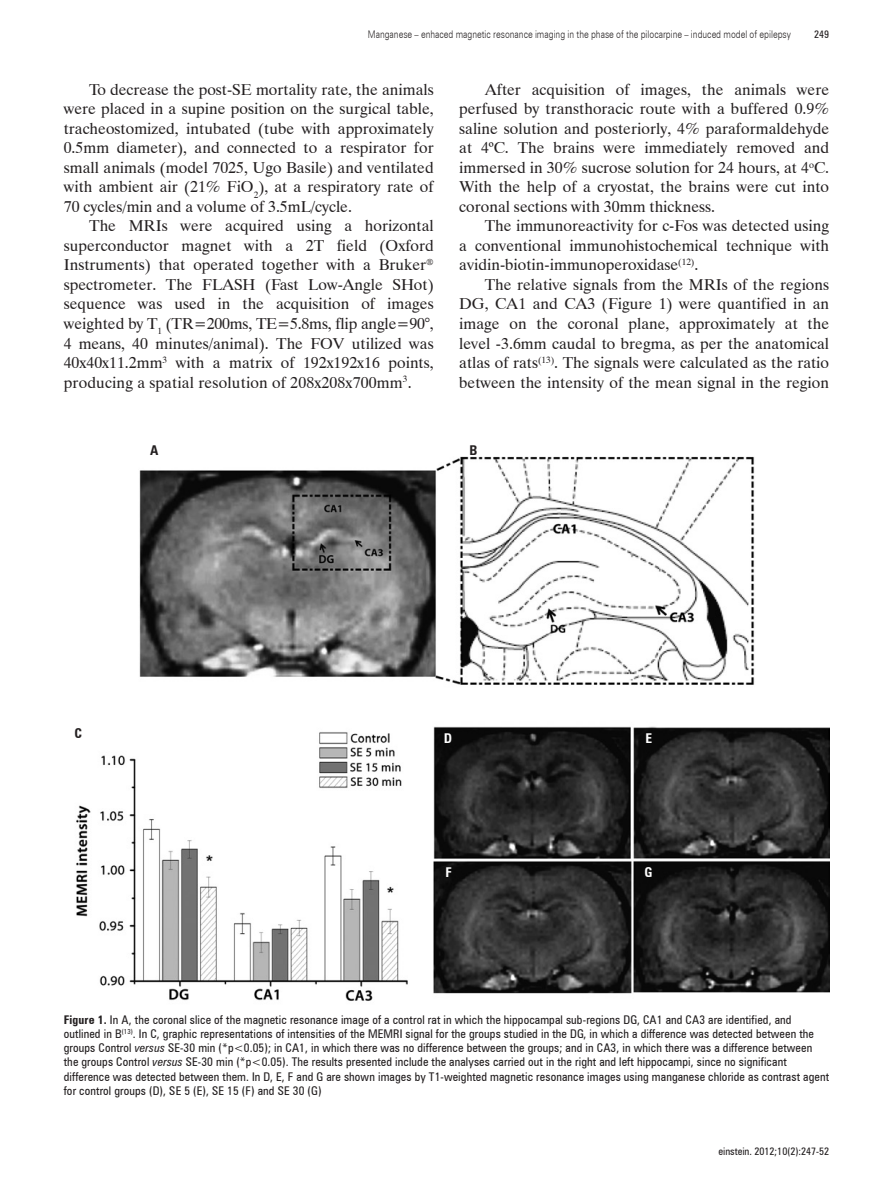
<style>
.page{position:relative;width:893px;height:1191px;background:#fff}
.page>*{position:absolute;margin:0;border:0;box-sizing:border-box;transform-origin:0 0}
.t1{font:15.75px/19.5px "Dutch 801 BT";color:#231f20;text-align:justify}
.t2{font:700 condensed 13.5px "Zurich BT";color:#fff}
.t3{font:700 condensed 13.5px "Zurich BT";color:#231f20}
.t4{font:condensed 12px/14.2px "Zurich BT";letter-spacing:.01em;color:#231f20}
.t5{font:300 10.5px "Zurich BT";color:#231f20;scale:.8 1}
.t6{font:condensed 10.5px "Zurich BT";color:#231f20}
.s1{font-family:"Times New Roman"}
.s2{font-weight:700}
.s3{font-style:italic}
</style>
<div class="page">
<img style="left:76px;top:456px;width:753px;height:545px">
<p class="t5" style="left:368px;top:28px;width:530px">Manganese – enhaced magnetic resonance imaging in the phase of the pilocarpine – induced model of epilepsy</p>
<p class="t6" style="left:814px;top:28px;width:17px">249</p>
<p class="t1" style="left:64px;top:80px;width:371px;text-indent:26px">To decrease the post-SE mortality rate, the animals were placed in a supine position on the surgical table, tracheostomized, intubated (tube with approximately 0.5mm diameter), and connected to a respirator for small animals (model 7025, Ugo Basile) and ventilated with ambient air (21% FiO<sub>2</sub>), at a respiratory rate of 70 cycles/min and a volume of 3.5mL/cycle.</p>
<p class="t1" style="left:64px;top:216px;width:371px;text-indent:26px">The MRIs were acquired using a horizontal superconductor magnet with a 2T field (Oxford Instruments) that operated together with a Bruker<sup>® </sup>spectrometer. The FLASH (Fast Low-Angle SHot) sequence was used in the acquisition of images weighted by T<sub>1</sub> (TR=200ms, TE=5.8ms, flip angle=90°, 4 means, 40 minutes/animal). The FOV utilized was 40x40x11.2mm<sup>3</sup> with a matrix of 192x192x16 points, producing a spatial resolution of 208x208x700mm<sup>3</sup>.</p>
<p class="t3" style="left:150px;top:442px;width:10px">A</p>
<p class="t1" style="left:459px;top:80px;width:371px;text-indent:26px">After acquisition of images, the animals were perfused by transthoracic route with a buffered 0.9% saline solution and posteriorly, 4% paraformaldehyde at 4<span class="s1">º</span>C. The brains were immediately removed and immersed in 30% sucrose solution for 24 hours, at 4<sup>o</sup>C.<br>With the help of a cryostat, the brains were cut into coronal sections with 30mm thickness.</p>
<p class="t1" style="left:459px;top:216px;width:371px;text-indent:26px">The immunoreactivity for c-Fos was detected using a conventional immunohistochemical technique with avidin-biotin-immunoperoxidase<sup>(12)</sup>.</p>
<p class="t1" style="left:459px;top:275px;width:371px;text-indent:26px">The relative signals from the MRIs of the regions DG, CA1 and CA3 (Figure 1) were quantified in an image on the coronal plane, approximately at the level -3.6mm caudal to bregma, as per the anatomical atlas of rats<sup>(13)</sup>. The signals were calculated as the ratio between the intensity of the mean signal in the region</p>
<p class="t3" style="left:470px;top:442px;width:9px">B</p>
<p class="t3" style="left:74px;top:725px;width:8px">C</p>
<p class="t2" style="left:444px;top:730px;width:10px">D</p>
<p class="t2" style="left:445px;top:864px;width:8px">F</p>
<p class="t2" style="left:646px;top:730px;width:7px">E</p>
<p class="t2" style="left:644px;top:864px;width:8px">G</p>
<p class="t4" style="left:64px;top:1012px;width:767px"><span class="s2">Figure 1.</span> In A, the coronal slice of the magnetic resonance image of a control rat in which the hippocampal sub-regions DG, CA1 and CA3 are identified, and outlined in B<sup>(13)</sup>. In C, graphic representations of intensities of the MEMRI signal for the groups studied in the DG, in which a difference was detected between the groups Control <span class="s3">versus</span> SE-30 min (*p&lt;0.05); in CA1, in which there was no difference between the groups; and in CA3, in which there was a difference between the groups Control <span class="s3">versus</span> SE-30 min (*p&lt;0.05). The results presented include the analyses carried out in the right and left hippocampi, since no significant difference was detected between them. In D, E, F and G are shown images by T1-weighted magnetic resonance images using manganese chloride as contrast agent for control groups (D), SE 5 (E), SE 15 (F) and SE 30 (G)</p>
<p class="t6" style="left:718px;top:1144px;width:112px">einstein. 2012;10(2):247-52</p>
</div>
